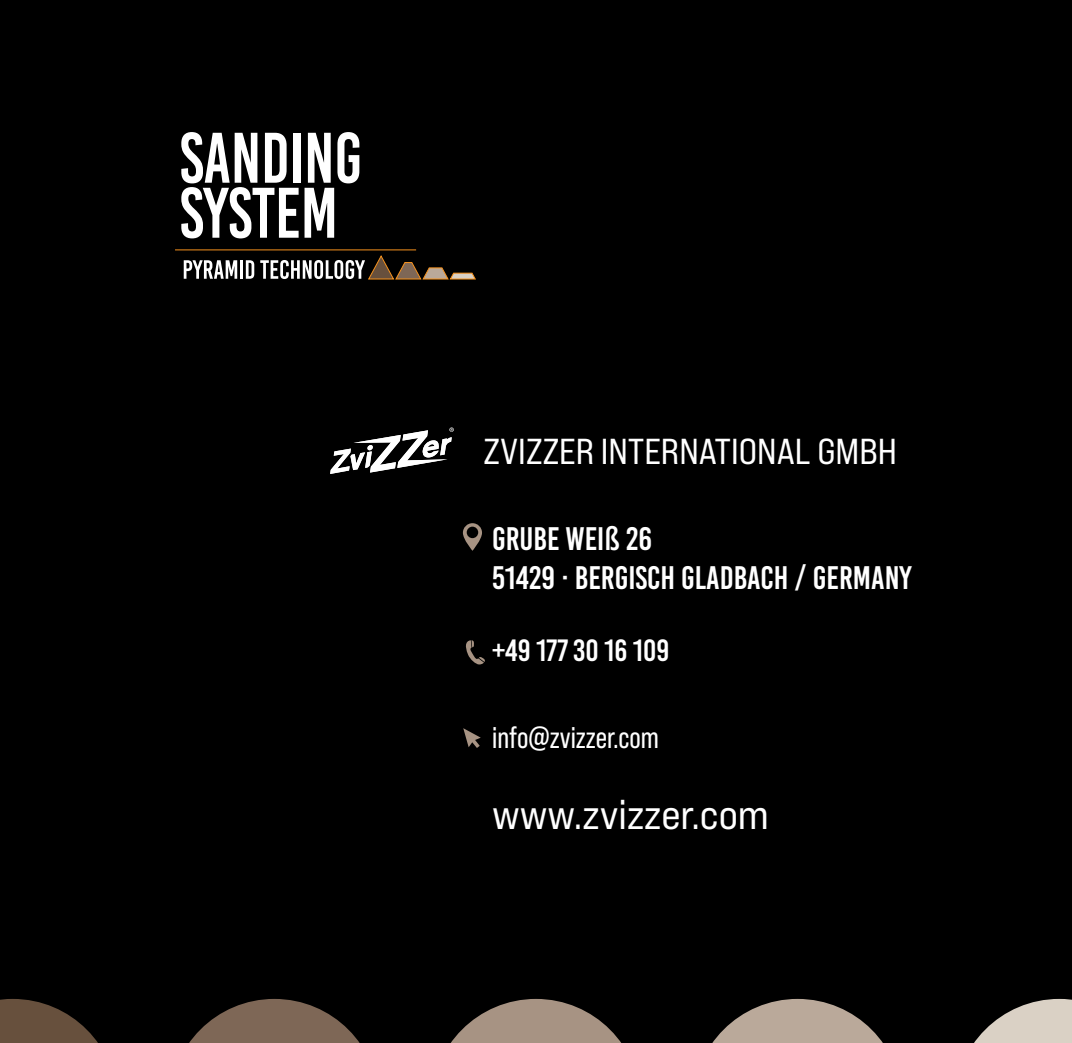
<style>
.page{position:relative;width:1072px;height:1043px;background:#fff}
.page>*{position:absolute;margin:0;border:0;box-sizing:border-box;transform-origin:0 0}
.t1{font:71.31px/54.9px "Bebas Kai";color:#fff;scale:.93 1}
.t2{font:expanded 41.39px "Bebas Neue Pro";color:#fff}
.t3{font:expanded 36.05px "Bebas Neue Pro";color:#fff}
.t4{font:32.38px/38.9px "Bebas Kai";color:#fff}
.t5{font:30.62px "Bebas Neue Pro";color:#fff}
.t6{font:30.62px "Bebas Kai";color:#fff}
.s1{font-family:"Open Sans Condensed";font-weight:600;font-size:31.5px}
</style>
<div class="page">
<div style="left:0;top:0;width:1072px;height:1042px;background:#000"></div>
<svg style="left:330px;top:427px;width:124px;height:47px"></svg>
<svg style="left:463px;top:728px;width:18px;height:19px"></svg>
<svg style="left:466px;top:640px;width:19px;height:24px"></svg>
<svg style="left:463px;top:523px;width:19px;height:27px"></svg>
<svg style="left:0;top:999px;width:97px;height:43px"></svg>
<svg style="left:190px;top:999px;width:169px;height:43px"></svg>
<svg style="left:451px;top:998px;width:170px;height:44px"></svg>
<svg style="left:713px;top:998px;width:169px;height:44px"></svg>
<svg style="left:974px;top:998px;width:98px;height:44px"></svg>
<hr style="left:175px;top:249px;width:241px;height:1px;background:#f7931e">
<svg style="left:184px;top:260px;width:53px;height:19px"></svg>
<hr style="left:240px;top:260px;width:3px;height:19px;background:#fff">
<svg style="left:246px;top:260px;width:8px;height:19px"></svg>
<svg style="left:260px;top:255px;width:216px;height:25px"></svg>
<h1 class="t1" style="left:180px;top:131px;width:198px">SANDING<br>SYSTEM</h1>
<p class="t3" style="left:484px;top:428px;width:415px">ZVIZZER INTERNATIONAL GMBH</p>
<p class="t4" style="left:492px;top:519px;width:421px">GRUBE WEI<span class="s1">ß</span> 26<br>51429 · BERGISCH GLADBACH / GERMANY</p>
<p class="t6" style="left:492px;top:634px;width:179px">+49 177 30 16 109</p>
<p class="t5" style="left:492px;top:720px;width:168px">info@zvizzer.com</p>
<p class="t2" style="left:492px;top:788px;width:278px">www.zvizzer.com</p>
</div>
